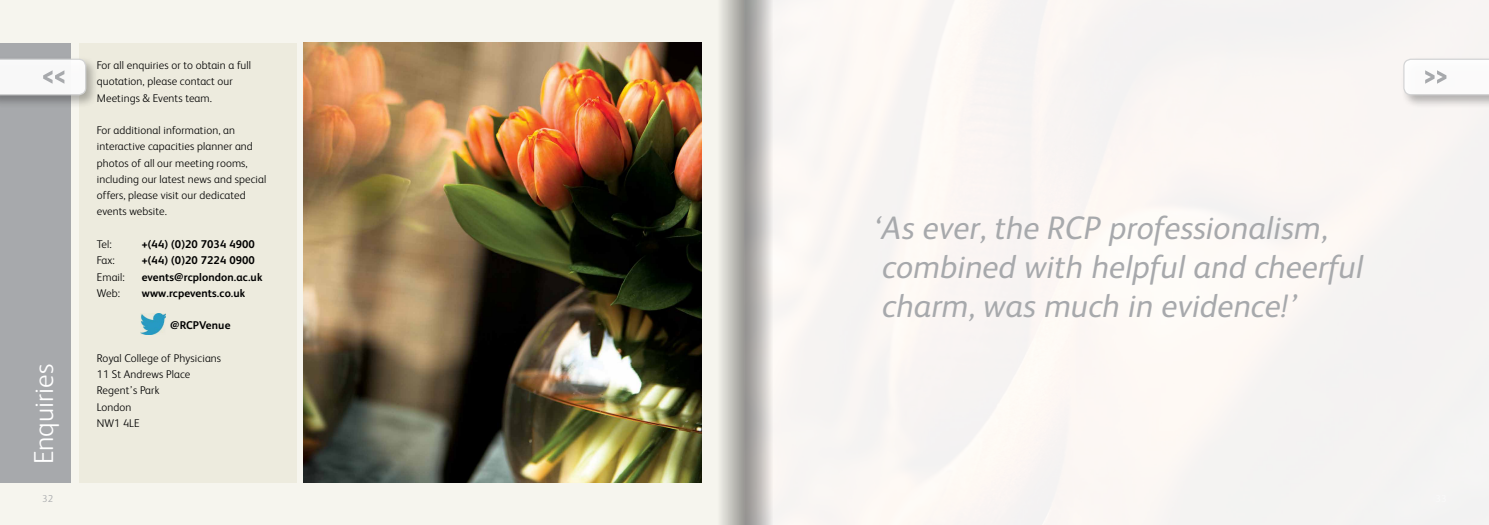
<style>
.page{position:relative;width:1489px;height:525px;background:#fff}
.page>*{position:absolute;margin:0;border:0;box-sizing:border-box;transform-origin:0 0}
.t1{font:italic 32.5px/39px "FS Albert";color:#a7a9ac}
.t2{font:300 27.5px "FS Albert";color:#fff}
.t3{font:300 11.25px/16.2px "FS Albert";letter-spacing:.01em;color:#000}
.t4{font:700 11.25px "FS Albert";letter-spacing:.01em;color:#000}
.t5{font:300 10px "FS Albert";color:#a7a9ac}
</style>
<div class="page">
<div style="left:0;top:0;width:744px;height:524px;background:#f6f5ee"></div>
<div style="left:79px;top:43px;width:217px;height:439px;background:#edebde"></div>
<div style="left:0;top:43px;width:71px;height:439px;background:#a7a9ac"></div>
<img style="left:303px;top:43px;width:399px;height:439px">
<div style="left:744px;top:0;width:744px;height:524px;background:#f9f5f3"></div>
<svg style="left:720px;top:0;width:52px;height:524px;background:#bebcb9"></svg>
<div style="left:1400px;top:56px;width:88px;height:52px;background:#000;opacity:.3"></div>
<svg style="left:1402px;top:58px;width:86px;height:38px"></svg>
<div style="left:0;top:56px;width:99px;height:52px;background:#000;opacity:.3"></div>
<svg style="left:0;top:58px;width:87px;height:38px"></svg>
<img style="left:140px;top:313px;width:25px;height:22px">
<h2 class="t2" style="left:28px;top:464px;width:102px;rotate:-90deg">Enquiries</h2>
<p class="t5" style="left:42px;top:492px;width:12px">32</p>
<p class="t3" style="left:97px;top:57px;width:156px">For all enquiries or to obtain a full quotation, please contact our<br>Meetings &amp; Events team.</p>
<p class="t3" style="left:97px;top:122px;width:171px">For additional information, an interactive capacities planner and photos of all our meeting rooms, including our latest news and special offers, please visit our dedicated events website.</p>
<p class="t3" style="left:97px;top:236px;width:17px">Tel:</p>
<p class="t4" style="left:142px;top:237px;width:115px">+(44) (0)20 7034 4900</p>
<p class="t3" style="left:97px;top:252px;width:20px">Fax:</p>
<p class="t4" style="left:142px;top:254px;width:115px">+(44) (0)20 7224 0900</p>
<p class="t3" style="left:97px;top:268px;width:30px">Email:</p>
<p class="t4" style="left:142px;top:270px;width:122px">events@rcplondon.ac.uk</p>
<p class="t3" style="left:97px;top:284px;width:25px">Web:</p>
<p class="t4" style="left:142px;top:286px;width:105px">www.rcpevents.co.uk</p>
<p class="t4" style="left:170px;top:319px;width:62px">@RCPVenue</p>
<p class="t3" style="left:97px;top:349px;width:126px">Royal College of Physicians<br>11 St Andrews Place<br>Regent’s Park<br>London<br>NW1 4LE</p>
<h1 class="t1" style="left:882px;top:208px;width:482px;text-indent:-10px">‘As ever, the RCP professionalism, combined with helpful and cheerful charm, was much in evidence!’</h1>
</div>
